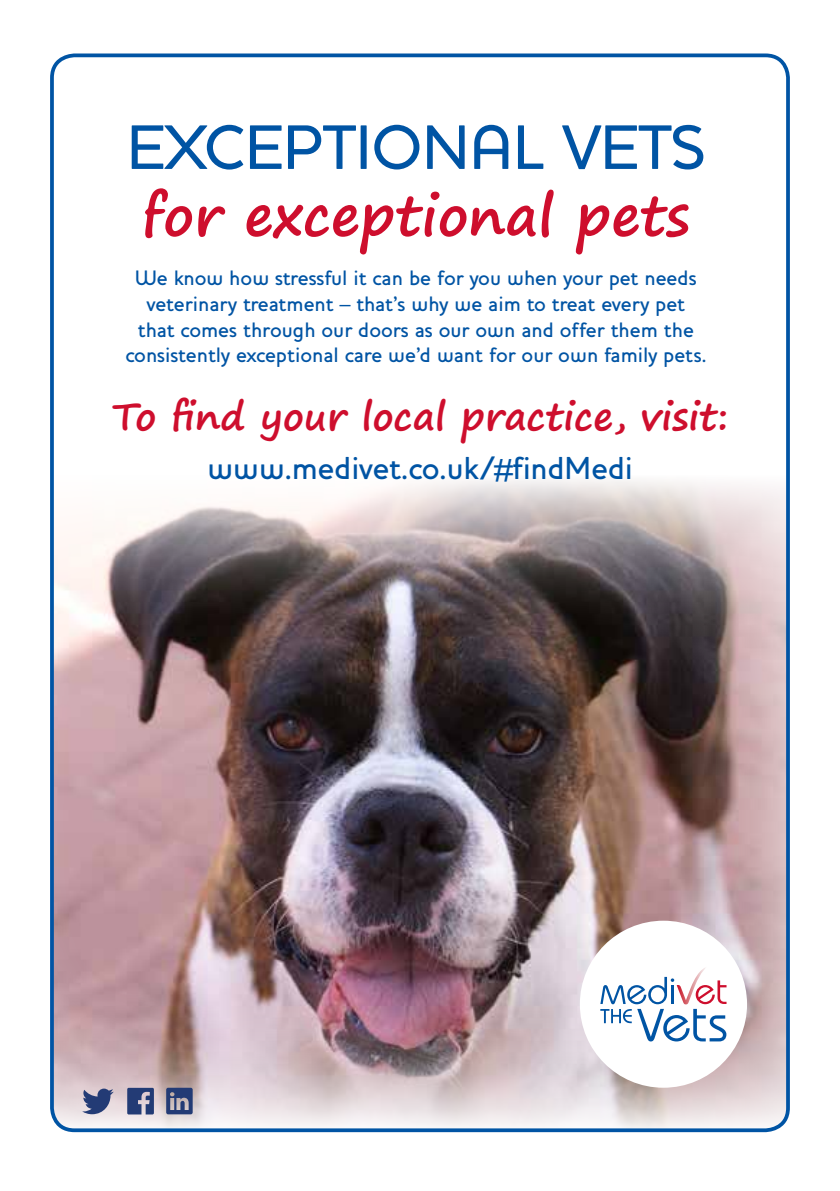
<style>
.page{position:relative;width:840px;height:1191px;background:#fff}
.page>*{position:absolute;margin:0;border:0;box-sizing:border-box;transform-origin:0 0}
.t1{font:500 64px "Houschka";color:#0054a4}
.t2{font:700 55.4px "Segoe Print";color:#ce0e2d}
.t3{font:700 37.8px "Segoe Print";color:#ce0e2d}
.t4{font:500 32.4px "Houschka";color:#0054a4}
.t5{font:500 21.4px/25.6px "Houschka";color:#0054a4;text-align:center}
</style>
<div class="page">
<img style="left:55px;top:480px;width:732px;height:650px">
<div style="left:50px;top:53px;width:739px;height:1079px;border:4px solid #0054a4;border-radius:23px"></div>
<div style="left:579px;top:920px;width:167px;height:167px;background:#fff;border-radius:50%"></div>
<svg style="left:600px;top:968px;width:126px;height:73px"></svg>
<svg style="left:127px;top:1087px;width:27px;height:27px"></svg>
<svg style="left:82px;top:1088px;width:32px;height:26px"></svg>
<svg style="left:166px;top:1087px;width:26px;height:27px"></svg>
<h1 class="t1" style="left:126px;top:109px;width:580px">EXCEPTIONAL VETS</h1>
<h2 class="t2" style="left:142px;top:165px;width:548px">for exceptional pets</h2>
<p class="t5" style="left:125px;top:265px;width:582px">We know how stressful it can be for you when your pet needs veterinary treatment – that’s why we aim to treat every pet<br>that comes through our doors as our own and offer them the consistently exceptional care we’d want for our own family pets.</p>
<h3 class="t3" style="left:112px;top:382px;width:617px">To find your local practice, visit:</h3>
<h3 class="t4" style="left:207px;top:449px;width:427px">www.medivet.co.uk/#findMedi</h3>
</div>
